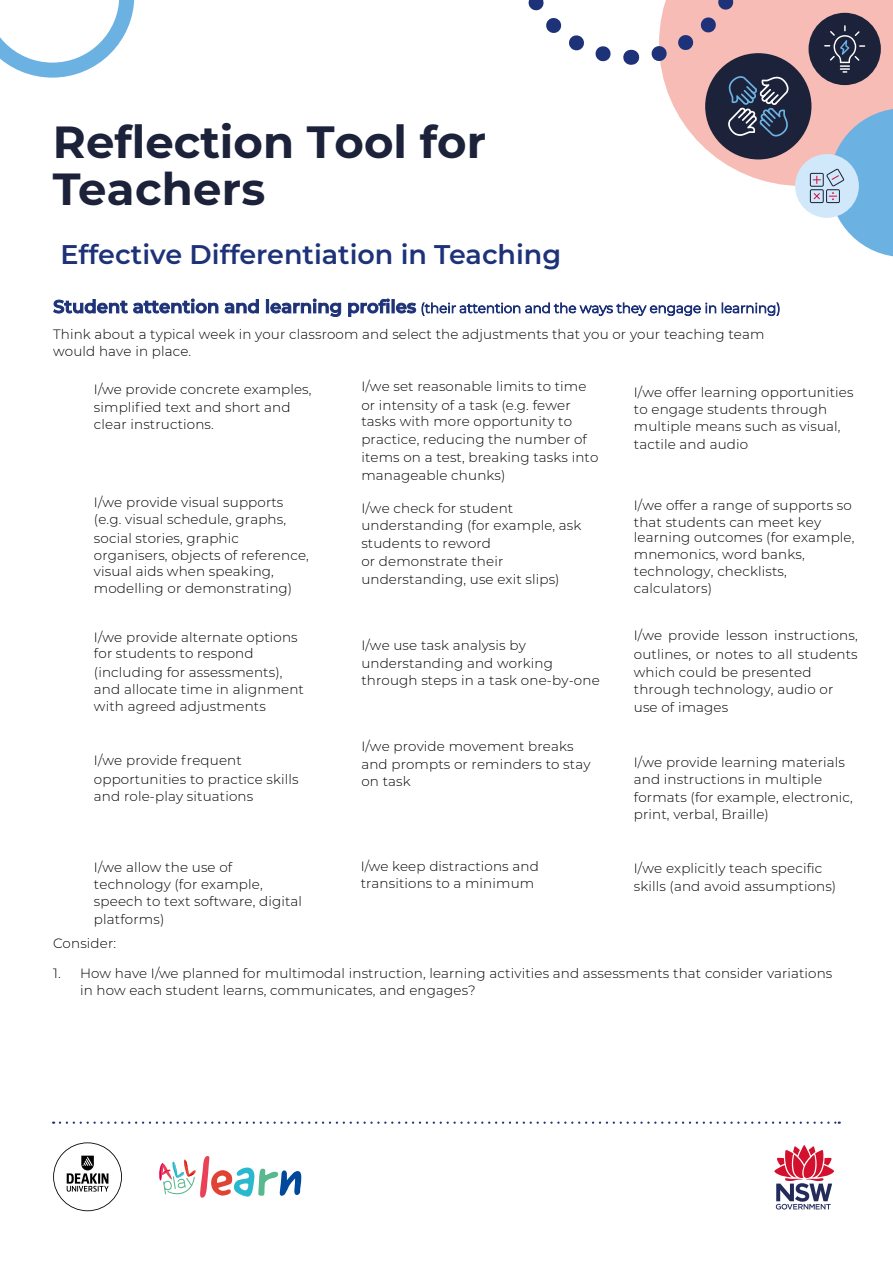
<style>
.page{position:relative;width:893px;height:1263px;background:#fff}
.page>*{position:absolute;margin:0;border:0;box-sizing:border-box;transform-origin:0 0}
.t1{font:700 45px/46.5px "Montserrat";color:#1b223a}
.t2{font:600 27px "Montserrat";color:#1d3278}
.t3{font:300 13.5px/17.2px "Montserrat";letter-spacing:.01em;color:#000}
.s1{font-weight:600;font-size:18px;color:#1d3278}
.s2{color:#1d3278}
</style>
<div class="page">
<svg style="left:528px;top:0;width:105px;height:65px"></svg>
<svg style="left:53px;top:1142px;width:69px;height:69px"></svg>
<svg style="left:60px;top:1121px;width:780px;height:3px"></svg>
<svg style="left:0;top:0;width:134px;height:78px"></svg>
<svg style="left:651px;top:0;width:242px;height:257px"></svg>
<svg style="left:774px;top:1145px;width:60px;height:64px"></svg>
<svg style="left:159px;top:1156px;width:143px;height:42px"></svg>
<h1 class="t1" style="left:53px;top:117px;width:435px">Reflection Tool for<br>Teachers</h1>
<h2 class="t2" style="left:60px;top:236px;width:502px">Effective Differentiation in Teaching</h2>
<p class="t3" style="left:53px;top:295px;width:729px;line-height:26.1px"><span class="s1">Student attention and learning profiles</span> <span class="s2">(their attention and the ways they engage in learning)<br></span>Think about a typical week in your classroom and select the adjustments that you or your teaching team</p>
<p class="t3" style="left:53px;top:342px;width:140px">would have in place.</p>
<p class="t3" style="left:361px;top:377px;width:227px;line-height:18.5px">I/we set reasonable limits to time or intensity of a task (e.g. fewer</p>
<p class="t3" style="left:361px;top:412px;width:239px;line-height:17.9px">tasks with more opportunity to practice, reducing the number of items on a test, breaking tasks into manageable chunks)</p>
<p class="t3" style="left:361px;top:498px;width:222px;line-height:17.9px">I/we check for student understanding (for example, ask students to reword<br>or demonstrate their understanding, use exit slips)</p>
<p class="t3" style="left:94px;top:380px;width:219px">I/we provide concrete examples, simplified text and short and clear instructions.</p>
<p class="t3" style="left:634px;top:383px;width:221px">I/we offer learning opportunities to engage students through multiple means such as visual, tactile and audio</p>
<p class="t3" style="left:94px;top:493px;width:194px">I/we provide visual supports (e.g. visual schedule, graphs,</p>
<p class="t3" style="left:94px;top:529px;width:216px">social stories, graphic organisers, objects of reference,</p>
<p class="t3" style="left:94px;top:562px;width:200px">visual aids when speaking, modelling or demonstrating)</p>
<p class="t3" style="left:94px;top:629px;width:205px;line-height:16px">I/we provide alternate options for students to respond</p>
<p class="t3" style="left:94px;top:663px;width:211px">(including for assessments), and allocate time in alignment with agreed adjustments</p>
<p class="t3" style="left:634px;top:496px;width:219px;line-height:16.8px">I/we offer a range of supports so that students can meet key</p>
<p class="t3" style="left:634px;top:528px;width:222px;line-height:16.8px">learning outcomes (for example, mnemonics, word banks, technology, checklists, calculators)</p>
<p class="t3" style="left:634px;top:626px;width:225px;line-height:17.9px">I/we provide lesson instructions, outlines, or notes to all students which could be presented through technology, audio or use of images</p>
<p class="t3" style="left:361px;top:636px;width:240px;line-height:17.7px">I/we use task analysis by understanding and working through steps in a task one-by-one</p>
<p class="t3" style="left:94px;top:751px;width:206px;line-height:18.5px">I/we provide frequent opportunities to practice skills</p>
<p class="t3" style="left:94px;top:787px;width:161px">and role-play situations</p>
<p class="t3" style="left:361px;top:737px;width:231px">I/we provide movement breaks and prompts or reminders to stay on task</p>
<p class="t3" style="left:94px;top:858px;width:210px">I/we allow the use of technology (for example, speech to text software, digital platforms)</p>
<p class="t3" style="left:361px;top:857px;width:180px">I/we keep distractions and transitions to a minimum</p>
<p class="t3" style="left:634px;top:753px;width:221px">I/we provide learning materials and instructions in multiple formats (for example, electronic, print, verbal, Braille)</p>
<p class="t3" style="left:634px;top:859px;width:204px">I/we explicitly teach specific skills (and avoid assumptions)</p>
<p class="t3" style="left:53px;top:934px;width:65px">Consider:</p>
<p class="t3" style="left:80px;top:964px;width:754px;text-indent:-27px">1. How have I/we planned for multimodal instruction, learning activities and assessments that consider variations in how each student learns, communicates, and engages?</p>
</div>
